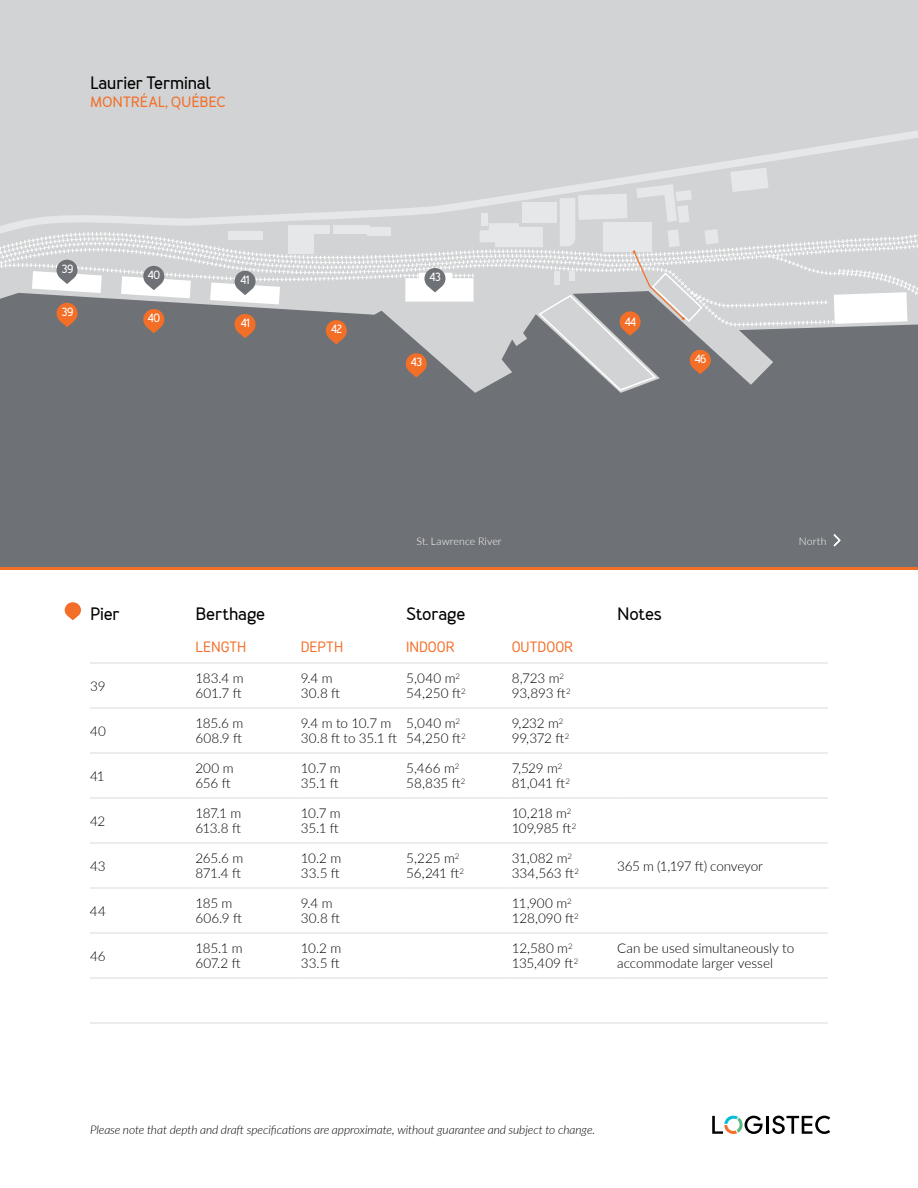
<style>
.page{position:relative;width:918px;height:1188px;background:#fff}
.page>*{position:absolute;margin:0;border:0;box-sizing:border-box;transform-origin:0 0}
.t1{font:700 18px "Merlo";letter-spacing:-.01em;color:#000}
.t2{font:15px "Core Sans DS35";letter-spacing:-.005em;color:#f36e27}
.t3{font:700 15px "Merlo";color:#f36e27}
.t4{font:300 13.5px/15px "Lato";letter-spacing:-.005em;color:#000}
.t5{font:300 13.5px/15px "Lato";letter-spacing:-.03em;color:#000}
.t6{font:italic 300 12px "Lato";letter-spacing:-.005em;color:#000}
.t7{font:700 12px "Merlo";letter-spacing:-.05em;color:#fff}
.t8{font:300 10.5px "Lato";letter-spacing:.01em;color:#fff}
</style>
<div class="page">
<hr style="left:90px;top:707px;width:105px;height:2px;background:#e6e7e8">
<hr style="left:195px;top:707px;width:106px;height:2px;background:#e6e7e8">
<hr style="left:301px;top:707px;width:105px;height:2px;background:#e6e7e8">
<hr style="left:406px;top:707px;width:106px;height:2px;background:#e6e7e8">
<hr style="left:512px;top:707px;width:105px;height:2px;background:#e6e7e8">
<hr style="left:617px;top:707px;width:211px;height:2px;background:#e6e7e8">
<hr style="left:90px;top:752px;width:105px;height:2px;background:#e6e7e8">
<hr style="left:195px;top:752px;width:106px;height:2px;background:#e6e7e8">
<hr style="left:301px;top:752px;width:105px;height:2px;background:#e6e7e8">
<hr style="left:406px;top:752px;width:106px;height:2px;background:#e6e7e8">
<hr style="left:512px;top:752px;width:105px;height:2px;background:#e6e7e8">
<hr style="left:617px;top:752px;width:211px;height:2px;background:#e6e7e8">
<hr style="left:90px;top:797px;width:105px;height:2px;background:#e6e7e8">
<hr style="left:195px;top:797px;width:106px;height:2px;background:#e6e7e8">
<hr style="left:301px;top:797px;width:105px;height:2px;background:#e6e7e8">
<hr style="left:406px;top:797px;width:106px;height:2px;background:#e6e7e8">
<hr style="left:512px;top:797px;width:105px;height:2px;background:#e6e7e8">
<hr style="left:617px;top:797px;width:211px;height:2px;background:#e6e7e8">
<hr style="left:90px;top:842px;width:105px;height:2px;background:#e6e7e8">
<hr style="left:195px;top:842px;width:106px;height:2px;background:#e6e7e8">
<hr style="left:301px;top:842px;width:105px;height:2px;background:#e6e7e8">
<hr style="left:406px;top:842px;width:106px;height:2px;background:#e6e7e8">
<hr style="left:512px;top:842px;width:105px;height:2px;background:#e6e7e8">
<hr style="left:617px;top:842px;width:211px;height:2px;background:#e6e7e8">
<hr style="left:90px;top:887px;width:105px;height:2px;background:#e6e7e8">
<hr style="left:195px;top:887px;width:106px;height:2px;background:#e6e7e8">
<hr style="left:301px;top:887px;width:105px;height:2px;background:#e6e7e8">
<hr style="left:406px;top:887px;width:106px;height:2px;background:#e6e7e8">
<hr style="left:512px;top:887px;width:105px;height:2px;background:#e6e7e8">
<hr style="left:617px;top:887px;width:211px;height:2px;background:#e6e7e8">
<hr style="left:90px;top:932px;width:105px;height:2px;background:#e6e7e8">
<hr style="left:195px;top:932px;width:106px;height:2px;background:#e6e7e8">
<hr style="left:301px;top:932px;width:105px;height:2px;background:#e6e7e8">
<hr style="left:406px;top:932px;width:106px;height:2px;background:#e6e7e8">
<hr style="left:512px;top:932px;width:105px;height:2px;background:#e6e7e8">
<hr style="left:617px;top:932px;width:211px;height:2px;background:#e6e7e8">
<hr style="left:90px;top:977px;width:105px;height:2px;background:#e6e7e8">
<hr style="left:195px;top:977px;width:106px;height:2px;background:#e6e7e8">
<hr style="left:301px;top:977px;width:105px;height:2px;background:#e6e7e8">
<hr style="left:406px;top:977px;width:106px;height:2px;background:#e6e7e8">
<hr style="left:512px;top:977px;width:105px;height:2px;background:#e6e7e8">
<hr style="left:617px;top:977px;width:211px;height:2px;background:#e6e7e8">
<hr style="left:90px;top:1022px;width:105px;height:2px;background:#e6e7e8">
<hr style="left:195px;top:1022px;width:106px;height:2px;background:#e6e7e8">
<hr style="left:301px;top:1022px;width:105px;height:2px;background:#e6e7e8">
<hr style="left:406px;top:1022px;width:106px;height:2px;background:#e6e7e8">
<hr style="left:512px;top:1022px;width:105px;height:2px;background:#e6e7e8">
<hr style="left:617px;top:1022px;width:211px;height:2px;background:#e6e7e8">
<hr style="left:90px;top:662px;width:105px;height:2px;background:#e6e7e8">
<hr style="left:195px;top:662px;width:106px;height:2px;background:#e6e7e8">
<hr style="left:301px;top:662px;width:105px;height:2px;background:#e6e7e8">
<hr style="left:406px;top:662px;width:106px;height:2px;background:#e6e7e8">
<hr style="left:512px;top:662px;width:105px;height:2px;background:#e6e7e8">
<hr style="left:617px;top:662px;width:211px;height:2px;background:#e6e7e8">
<svg style="left:65px;top:602px;width:16px;height:18px"></svg>
<div style="left:0;top:0;width:918px;height:569px;background:#6e7175"></div>
<svg style="left:0;top:0;width:918px;height:392px"></svg>
<hr style="left:766px;top:1116px;width:3px;height:18px;background:#000">
<svg style="left:772px;top:1116px;width:58px;height:18px"></svg>
<svg style="left:712px;top:1116px;width:51px;height:18px"></svg>
<svg style="left:833px;top:534px;width:8px;height:13px"></svg>
<hr style="left:0;top:567px;width:918px;height:3px;background:#f36e27">
<h1 class="t1" style="left:90px;top:72px;width:122px">Laurier Terminal</h1>
<p class="t3" style="left:90px;top:93px;width:137px">MONTRÉAL, QUÉBEC</p>
<p class="t7" style="left:61px;top:261px;width:13px">39</p>
<p class="t7" style="left:61px;top:305px;width:13px">39</p>
<p class="t7" style="left:148px;top:268px;width:14px">40</p>
<p class="t7" style="left:148px;top:311px;width:14px">40</p>
<p class="t7" style="left:240px;top:273px;width:11px">41</p>
<p class="t7" style="left:430px;top:270px;width:13px">43</p>
<p class="t7" style="left:331px;top:322px;width:13px">42</p>
<p class="t7" style="left:411px;top:355px;width:13px">43</p>
<p class="t7" style="left:241px;top:316px;width:11px">41</p>
<p class="t7" style="left:625px;top:315px;width:13px">44</p>
<p class="t7" style="left:695px;top:352px;width:13px">46</p>
<p class="t8" style="left:416px;top:534px;width:87px">St. Lawrence River</p>
<p class="t8" style="left:799px;top:534px;width:29px">North</p>
<h1 class="t1" style="left:90px;top:603px;width:31px">Pier</h1>
<h1 class="t1" style="left:195px;top:603px;width:71px">Berthage</h1>
<h1 class="t1" style="left:406px;top:603px;width:61px">Storage</h1>
<h1 class="t1" style="left:617px;top:603px;width:46px">Notes</h1>
<p class="t2" style="left:195px;top:637px;width:53px">LENGTH</p>
<p class="t2" style="left:301px;top:637px;width:44px">DEPTH</p>
<p class="t2" style="left:406px;top:637px;width:50px">INDOOR</p>
<p class="t2" style="left:512px;top:637px;width:63px">OUTDOOR</p>
<p class="t4" style="left:90px;top:678px;width:17px">39</p>
<p class="t4" style="left:195px;top:671px;width:50px">183.4 m<br>601.7 ft</p>
<p class="t4" style="left:301px;top:671px;width:41px">9.4 m<br>30.8 ft</p>
<p class="t4" style="left:406px;top:671px;width:61px">5,040 m<sup>2<br></sup>54,250 ft<sup>2</sup></p>
<p class="t4" style="left:512px;top:671px;width:61px">8,723 m<sup>2<br></sup>93,893 ft<sup>2</sup></p>
<p class="t4" style="left:90px;top:723px;width:17px">40</p>
<p class="t4" style="left:195px;top:716px;width:49px">185.6 m<br>608.9 ft</p>
<p class="t4" style="left:301px;top:716px;width:98px">9.4 m to 10.7 m<br>30.8 ft to 35.1 ft</p>
<p class="t4" style="left:406px;top:716px;width:61px">5,040 m<sup>2<br></sup>54,250 ft<sup>2</sup></p>
<p class="t4" style="left:512px;top:716px;width:59px">9,232 m<sup>2<br></sup>99,372 ft<sup>2</sup></p>
<p class="t4" style="left:90px;top:768px;width:16px">41</p>
<p class="t4" style="left:195px;top:761px;width:40px">200 m<br>656 ft</p>
<p class="t4" style="left:301px;top:761px;width:41px">10.7 m<br>35.1 ft</p>
<p class="t4" style="left:406px;top:761px;width:61px">5,466 m<sup>2<br></sup>58,835 ft<sup>2</sup></p>
<p class="t4" style="left:512px;top:761px;width:60px">7,529 m<sup>2<br></sup>81,041 ft<sup>2</sup></p>
<p class="t4" style="left:90px;top:813px;width:17px">42</p>
<p class="t4" style="left:195px;top:806px;width:47px">187.1 m<br>613.8 ft</p>
<p class="t4" style="left:301px;top:806px;width:41px">10.7 m<br>35.1 ft</p>
<p class="t5" style="left:512px;top:806px;width:66px">10,218 m<sup>2<br></sup>109,985 ft<sup>2</sup></p>
<p class="t4" style="left:90px;top:858px;width:17px">43</p>
<p class="t4" style="left:195px;top:851px;width:49px">265.6 m<br>871.4 ft</p>
<p class="t4" style="left:301px;top:851px;width:42px">10.2 m<br>33.5 ft</p>
<p class="t4" style="left:406px;top:851px;width:59px">5,225 m<sup>2<br></sup>56,241 ft<sup>2</sup></p>
<p class="t4" style="left:512px;top:851px;width:69px">31,082 m<sup>2<br></sup>334,563 ft<sup>2</sup></p>
<p class="t4" style="left:617px;top:858px;width:147px">365 m (1,197 ft) conveyor</p>
<p class="t4" style="left:90px;top:903px;width:18px">44</p>
<p class="t4" style="left:195px;top:896px;width:48px">185 m<br>606.9 ft</p>
<p class="t4" style="left:301px;top:896px;width:41px">9.4 m<br>30.8 ft</p>
<p class="t4" style="left:512px;top:896px;width:69px">11,900 m<sup>2<br></sup>128,090 ft<sup>2</sup></p>
<p class="t4" style="left:90px;top:948px;width:17px">46</p>
<p class="t4" style="left:195px;top:941px;width:49px">185.1 m<br>607.2 ft</p>
<p class="t4" style="left:301px;top:941px;width:42px">10.2 m<br>33.5 ft</p>
<p class="t4" style="left:512px;top:941px;width:68px">12,580 m<sup>2<br></sup>135,409 ft<sup>2</sup></p>
<p class="t4" style="left:617px;top:941px;width:179px">Can be used simultaneously to accommodate larger vessel</p>
<p class="t6" style="left:90px;top:1121px;width:507px">Please note that depth and draft specifications are approximate, without guarantee and subject to change.</p>
</div>
